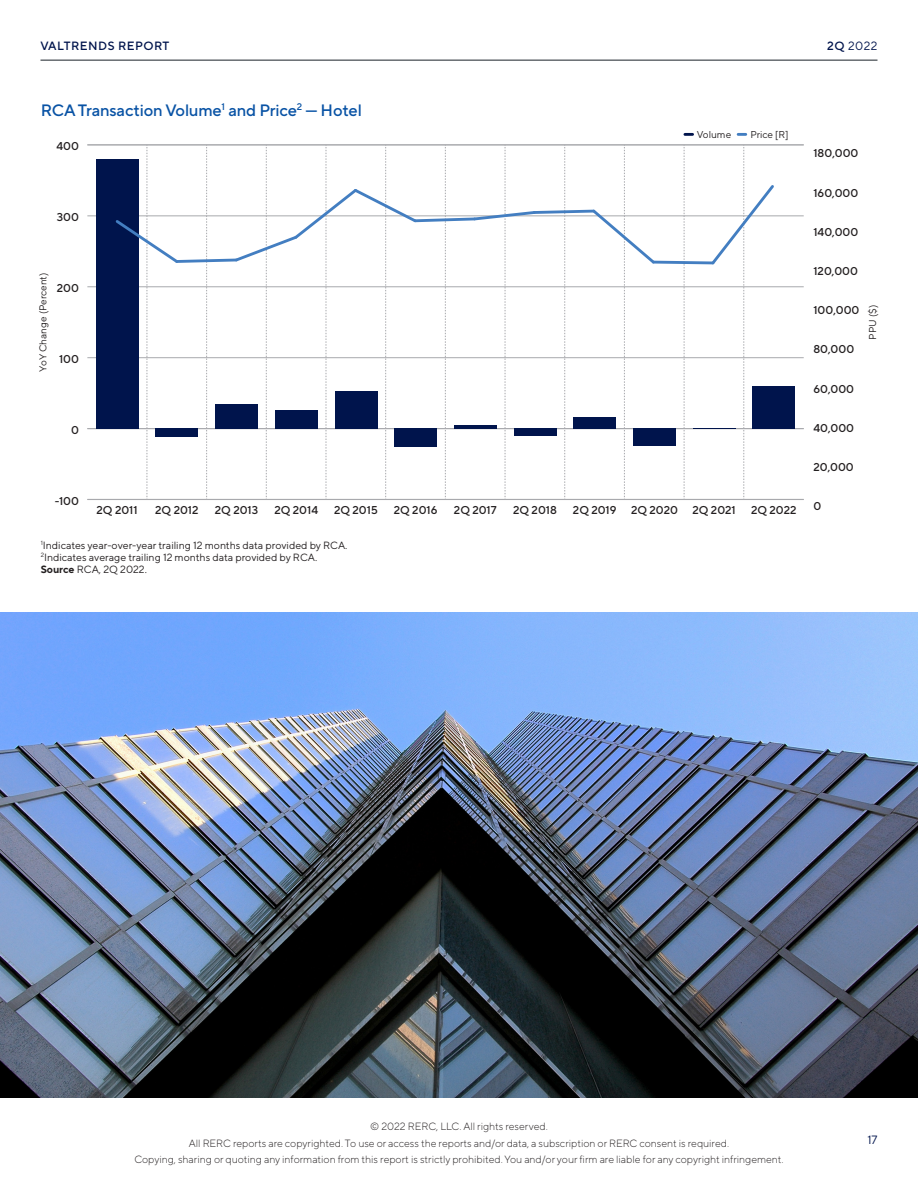
<style>
.page{position:relative;width:918px;height:1188px;background:#fff}
.page>*{position:absolute;margin:0;border:0;box-sizing:border-box;transform-origin:0 0}
.EXHIBIT_HEADER{font:500 16.5px "TT Norms Pro";letter-spacing:-.01em;color:#0953a5}
.t1{font:500 12px "TT Norms Pro";letter-spacing:.04em;color:#00144c}
.t2{font:12px "TT Norms Pro";letter-spacing:.04em;color:#00144c}
.t3{font:500 11.4px "TT Norms Pro";color:#231f20}
.t4{font:300 10.5px/16.5px "TT Norms Pro";color:#231f20;text-align:center}
.FOOTNOTE{font:10.5px "TT Norms Pro";color:#231f20}
.t5{font:9.9px "TT Norms Pro";color:#231f20}
.s1{font-weight:500}
.s2{font-weight:700}
</style>
<div class="page">
<hr style="left:40px;top:60px;width:838px;height:1px;background:#1a2229">
<hr style="left:87px;top:144px;width:717px;height:1px;background:#a8a9ad">
<hr style="left:87px;top:499px;width:717px;height:1px;background:#a8a9ad">
<hr style="left:87px;top:428px;width:717px;height:1px;background:#a8a9ad">
<hr style="left:87px;top:357px;width:717px;height:1px;background:#a8a9ad">
<hr style="left:87px;top:286px;width:717px;height:1px;background:#a8a9ad">
<hr style="left:87px;top:216px;width:717px;height:1px;background:#a8a9ad">
<hr style="left:87px;top:145px;width:717px;height:1px;background:#a8a9ad">
<div style="left:96px;top:159px;width:43px;height:270px;background:#00144c"></div>
<div style="left:752px;top:386px;width:43px;height:43px;background:#00144c"></div>
<svg style="left:113px;top:145px;width:664px;height:354px"></svg>
<svg style="left:738px;top:133px;width:8px;height:3px"></svg>
<svg style="left:685px;top:133px;width:8px;height:3px"></svg>
<img style="left:0;top:612px;width:918px;height:486px">
<p class="t1" style="left:40px;top:38px;width:130px">VALTRENDS REPORT</p>
<p class="EXHIBIT_HEADER" style="left:41px;top:99px;width:323px">RCA Transaction Volume<sup>1</sup> and Price<sup>2</sup> — Hotel</p>
<p class="t3" style="left:57px;top:139px;width:24px">400</p>
<p class="t3" style="left:57px;top:210px;width:24px">300</p>
<p class="t5" style="left:37px;top:372px;width:100px;rotate:-90deg">YoY Change (Percent)</p>
<p class="t3" style="left:57px;top:281px;width:24px">200</p>
<p class="t3" style="left:59px;top:352px;width:21px">100</p>
<p class="t3" style="left:71px;top:423px;width:9px">0</p>
<p class="t2" style="left:827px;top:38px;width:52px"><span class="s1">2Q</span> 2022</p>
<p class="t5" style="left:697px;top:128px;width:36px">Volume</p>
<p class="t5" style="left:750px;top:128px;width:40px">Price [R]</p>
<p class="t3" style="left:813px;top:146px;width:47px">180,000</p>
<p class="t3" style="left:813px;top:185px;width:46px">160,000</p>
<p class="t3" style="left:813px;top:224px;width:46px">140,000</p>
<p class="t3" style="left:813px;top:264px;width:46px">120,000</p>
<p class="t3" style="left:813px;top:303px;width:48px">100,000</p>
<p class="t3" style="left:813px;top:342px;width:42px">80,000</p>
<p class="t5" style="left:866px;top:340px;width:36px;rotate:-90deg">PPU ($)</p>
<p class="t3" style="left:813px;top:381px;width:42px">60,000</p>
<p class="t3" style="left:813px;top:421px;width:42px">40,000</p>
<p class="t3" style="left:813px;top:460px;width:42px">20,000</p>
<p class="t3" style="left:55px;top:493px;width:26px">-100</p>
<p class="t3" style="left:97px;top:503px;width:43px">2Q 2011</p>
<p class="t3" style="left:155px;top:503px;width:45px">2Q 2012</p>
<p class="t3" style="left:215px;top:503px;width:45px">2Q 2013</p>
<p class="t3" style="left:274px;top:503px;width:45px">2Q 2014</p>
<p class="t3" style="left:334px;top:503px;width:45px">2Q 2015</p>
<p class="t3" style="left:394px;top:503px;width:45px">2Q 2016</p>
<p class="t3" style="left:454px;top:503px;width:44px">2Q 2017</p>
<p class="t3" style="left:513px;top:503px;width:45px">2Q 2018</p>
<p class="t3" style="left:573px;top:503px;width:45px">2Q 2019</p>
<p class="t3" style="left:631px;top:503px;width:48px">2Q 2020</p>
<p class="t3" style="left:693px;top:503px;width:45px">2Q 2021</p>
<p class="t3" style="left:751px;top:503px;width:47px">2Q 2022</p>
<p class="t3" style="left:813px;top:499px;width:9px">0</p>
<p class="FOOTNOTE" style="left:41px;top:538px;width:308px"><sup>1</sup>Indicates year-over-year trailing 12 months data provided by RCA.</p>
<p class="FOOTNOTE" style="left:41px;top:550px;width:278px"><sup>2</sup>Indicates average trailing 12 months data provided by RCA.</p>
<p class="FOOTNOTE" style="left:41px;top:562px;width:108px"><span class="s2">Source</span> RCA, 2Q 2022.</p>
<p class="t4" style="left:134px;top:1118px;width:651px">© 2022 RERC, LLC. All rights reserved.<br>All RERC reports are copyrighted. To use or access the reports and/or data, a subscription or RERC consent is required.<br>Copying, sharing or quoting any information from this report is strictly prohibited. You and/or your firm are liable for any copyright infringement.</p>
<p class="t2" style="left:867px;top:1132px;width:12px">17</p>
</div>
